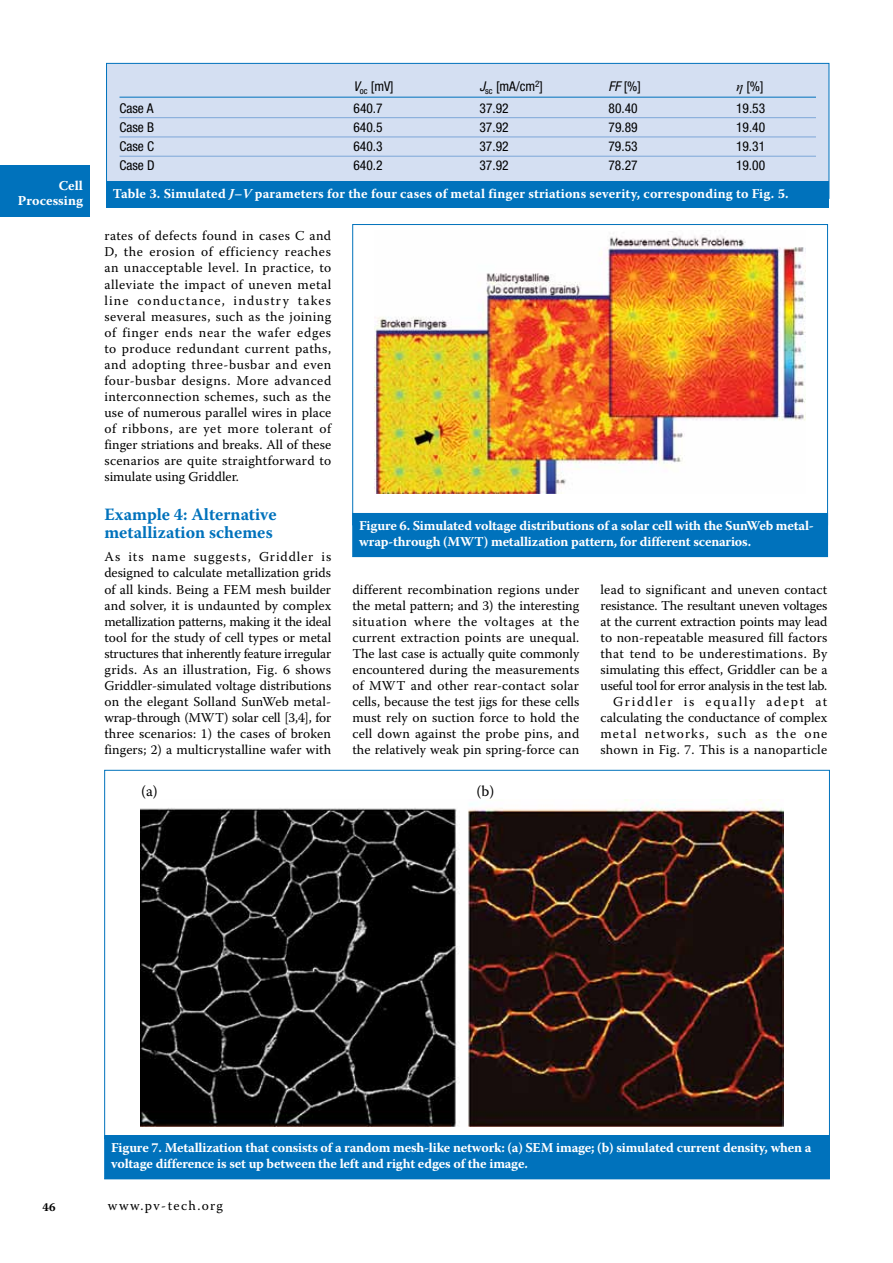
<style>
.page{position:relative;width:893px;height:1263px;background:#fff}
.page>*{position:absolute;margin:0;border:0;box-sizing:border-box;transform-origin:0 0}
.t1{font:700 17.25px/18px "Warnock Pro";color:#0072bc}
.t2{font:15px "Warnock Pro";color:#000}
.t3{font:13.5px/16px "Warnock Pro";letter-spacing:.005em;color:#000;text-align:justify}
.t4{font:700 13.5px/15.8px "Warnock Pro";letter-spacing:-.01em;color:#fff}
.t5{font:condensed 13.5px "Helvetica Neue";color:#000}
.t6{font:700 13.5px "Warnock Pro";letter-spacing:.01em;color:#fff}
.t7{font:13.5px "Warnock Pro";letter-spacing:.1em;color:#000}
.t8{font:700 12px "Warnock Pro";color:#000}
.s1{font-style:italic}
.s2{font-family:"Warnock Pro";font-style:italic;font-stretch:normal}
</style>
<div class="page">
<div style="left:0;top:166px;width:89px;height:51px;background:#0072bc"></div>
<div style="left:107px;top:63px;width:722px;height:135px;background:#d4dff2"></div>
<hr style="left:120px;top:97px;width:696px;height:1px;background:#0072bc">
<hr style="left:120px;top:117px;width:696px;height:1px;background:#7da7d8">
<hr style="left:120px;top:137px;width:696px;height:1px;background:#7da7d8">
<hr style="left:120px;top:156px;width:696px;height:1px;background:#7da7d8">
<div style="left:106px;top:181px;width:723px;height:27px;background:#0072bc"></div>
<img style="left:375px;top:235px;width:431px;height:258px">
<div style="left:353px;top:513px;width:474px;height:44px;background:#0072bc"></div>
<img style="left:140px;top:799px;width:643px;height:328px">
<div style="left:105px;top:1136px;width:724px;height:43px;background:#0072bc"></div>
<div style="left:104px;top:1135px;width:726px;height:44px;border:1px solid #0072bc"></div>
<p class="t4" style="left:18px;top:178px;width:66px;line-height:15px;text-align:right">Cell<br>Processing</p>
<p class="t5" style="left:354px;top:79px;width:42px"><span class="s1">V</span><sub>oc</sub> [mV]</p>
<p class="t5" style="left:480px;top:79px;width:65px"><span class="s1">J</span><sub>sc</sub> [mA/cm<sup>2</sup>]</p>
<p class="t5" style="left:609px;top:79px;width:34px"><span class="s1">FF</span> [%]</p>
<p class="t5" style="left:736px;top:79px;width:29px"><span class="s2">η</span> [%]</p>
<p class="t5" style="left:119px;top:100px;width:35px">Case A</p>
<p class="t5" style="left:353px;top:100px;width:31px">640.7</p>
<p class="t5" style="left:479px;top:100px;width:31px">37.92</p>
<p class="t5" style="left:608px;top:100px;width:31px">80.40</p>
<p class="t5" style="left:736px;top:100px;width:31px">19.53</p>
<p class="t5" style="left:119px;top:119px;width:36px">Case B</p>
<p class="t5" style="left:353px;top:119px;width:31px">640.5</p>
<p class="t5" style="left:479px;top:119px;width:31px">37.92</p>
<p class="t5" style="left:608px;top:119px;width:31px">79.89</p>
<p class="t5" style="left:736px;top:119px;width:31px">19.40</p>
<p class="t5" style="left:119px;top:139px;width:36px">Case C</p>
<p class="t5" style="left:353px;top:139px;width:31px">640.3</p>
<p class="t5" style="left:479px;top:139px;width:31px">37.92</p>
<p class="t5" style="left:608px;top:139px;width:31px">79.53</p>
<p class="t5" style="left:736px;top:139px;width:31px">19.31</p>
<p class="t5" style="left:119px;top:158px;width:37px">Case D</p>
<p class="t5" style="left:353px;top:158px;width:31px">640.2</p>
<p class="t5" style="left:479px;top:158px;width:31px">37.92</p>
<p class="t5" style="left:608px;top:158px;width:31px">78.27</p>
<p class="t5" style="left:736px;top:158px;width:31px">19.00</p>
<p class="t6" style="left:113px;top:185px;width:677px">Table 3. Simulated <span class="s1">J–V</span> parameters for the four cases of metal finger striations severity, corresponding to Fig. 5.</p>
<p class="t3" style="left:104px;top:228px;width:228px">rates of defects found in cases C and D, the erosion of efficiency reaches an unacceptable level. In practice, to alleviate the impact of uneven metal line conductance, industry takes several measures, such as the joining of finger ends near the wafer edges to produce redundant current paths, and adopting three-busbar and even four-busbar designs. More advanced interconnection schemes, such as the use of numerous parallel wires in place of ribbons, are yet more tolerant of finger striations and breaks. All of these scenarios are quite straightforward to simulate using Griddler.</p>
<p class="t1" style="left:104px;top:505px;width:174px">Example 4: Alternative metallization schemes</p>
<p class="t3" style="left:104px;top:549px;width:228px">As its name suggests, Griddler is designed to calculate metallization grids of all kinds. Being a FEM mesh builder and solver, it is undaunted by complex metallization patterns, making it the ideal tool for the study of cell types or metal structures that inherently feature irregular grids. As an illustration, Fig. 6 shows Griddler-simulated voltage distributions on the elegant Solland SunWeb metal&shy;wrap-through (MWT) solar cell [3,4], for three scenarios: 1) the cases of broken fingers; 2) a multicrystalline wafer with</p>
<p class="t4" style="left:359px;top:517px;width:456px">Figure 6. Simulated voltage distributions of a solar cell with the SunWeb metal&shy;wrap-through (MWT) metallization pattern, for different scenarios.</p>
<p class="t3" style="left:352px;top:581px;width:228px">different recombination regions under the metal pattern; and 3) the interesting situation where the voltages at the current extraction points are unequal.<br>The last case is actually quite commonly encountered during the measurements of MWT and other rear-contact solar cells, because the test jigs for these cells must rely on suction force to hold the cell down against the probe pins, and the relatively weak pin spring-force can</p>
<p class="t3" style="left:600px;top:581px;width:228px;text-align:right">lead to significant and uneven contact resistance. The resultant uneven voltages at the current extraction points may lead to non-repeatable measured fill factors that tend to be underestimations. By simulating this effect, Griddler can be a useful tool for error analysis in the test lab.<br>Griddler is equally adept at calculating the conductance of complex metal networks, such as the one shown in Fig. 7. This is a nanoparticle</p>
<p class="t2" style="left:141px;top:782px;width:18px">(a)</p>
<p class="t2" style="left:476px;top:782px;width:19px">(b)</p>
<p class="t4" style="left:111px;top:1140px;width:702px">Figure 7. Metallization that consists of a random mesh-like network: (a) SEM image; (b) simulated current density, when a voltage difference is set up between the left and right edges of the image.</p>
<p class="t8" style="left:43px;top:1200px;width:14px">46</p>
<p class="t7" style="left:108px;top:1198px;width:117px">www.pv-tech.org</p>
</div>
